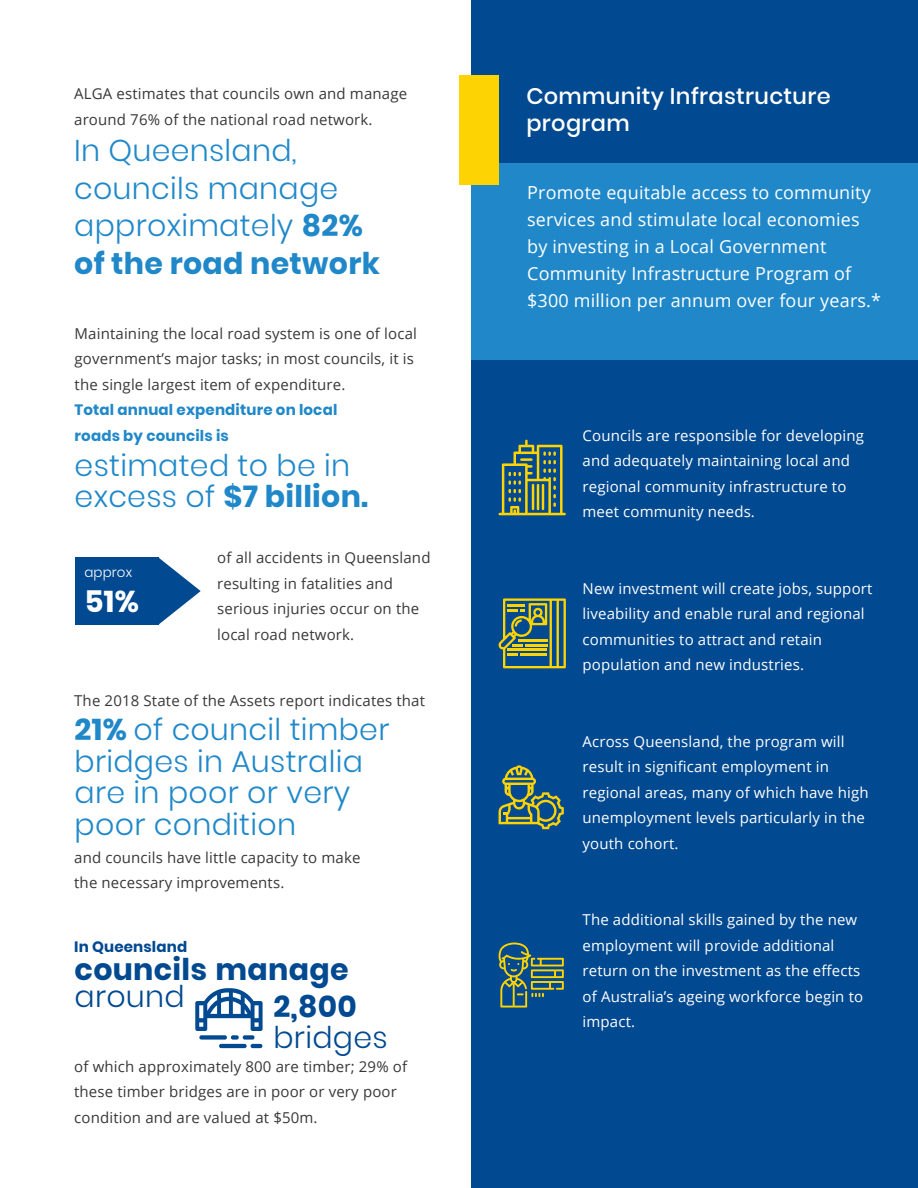
<style>
.page{position:relative;width:918px;height:1188px;background:#fff}
.page>*{position:absolute;margin:0;border:0;box-sizing:border-box;transform-origin:0 0}
.t1{font:300 30px/31.5px "Poppins";letter-spacing:.01em;color:#2088c9}
.t2{font:700 30px "Poppins";letter-spacing:.01em;color:#014990}
.t3{font:300 30px "Poppins";letter-spacing:.01em;color:#014990}
.t4{font:700 30px "Poppins";color:#fff}
.t5{font:500 22.5px/27px "Poppins";letter-spacing:.015em;color:#fff}
.t6{font:18px/27px "Open Sans";letter-spacing:.01em;color:#fff}
.t7{font:15px/25.5px "Open Sans";letter-spacing:.01em;color:#fff}
.t8{font:15px/25.5px "Open Sans";letter-spacing:.01em;color:#383839}
.t9{font:700 15px/25.5px "Poppins";letter-spacing:.01em;color:#2088c9}
.t10{font:700 15px "Poppins";letter-spacing:.01em;color:#014990}
.t11{font:300 13.5px "Poppins";letter-spacing:.01em;color:#fff}
.s1{font-weight:700}
</style>
<div class="page">
<div style="left:472px;top:0;width:446px;height:1188px;background:#014990"></div>
<div style="left:75px;top:557px;width:83px;height:68px;background:#014990"></div>
<svg style="left:158px;top:557px;width:43px;height:68px"></svg>
<div style="left:472px;top:163px;width:446px;height:196px;background:#2088c9"></div>
<div style="left:459px;top:75px;width:40px;height:109px;background:#fed304"></div>
<svg style="left:195px;top:988px;width:68px;height:43px"></svg>
<hr style="left:219px;top:1044px;width:28px;height:4px;background:#014990;border-radius:2px">
<div style="left:243px;top:1035px;width:12px;height:5px;background:#014990;border-radius:2px"></div>
<div style="left:231px;top:1035px;width:8px;height:5px;background:#014990;border-radius:2px"></div>
<hr style="left:251px;top:1044px;width:11px;height:4px;background:#014990;border-radius:2px">
<div style="left:199px;top:1035px;width:28px;height:5px;background:#014990;border-radius:2px"></div>
<svg style="left:499px;top:765px;width:65px;height:64px"></svg>
<svg style="left:499px;top:440px;width:67px;height:75px"></svg>
<svg style="left:498px;top:598px;width:68px;height:70px"></svg>
<hr style="left:520px;top:653px;width:27px;height:3px;background:#ffd400">
<svg style="left:498px;top:942px;width:66px;height:66px"></svg>
<p class="t8" style="left:74px;top:80px;width:335px">ALGA estimates that councils own and manage around 76% of the national road network.</p>
<h1 class="t1" style="left:74px;top:132px;width:307px;line-height:37.5px">In Queensland, councils manage approximately <span class="s1">82% of the road network</span></h1>
<p class="t8" style="left:75px;top:320px;width:344px">Maintaining the local road system is one of local government’s major tasks; in most councils, it is the single largest item of expenditure.</p>
<p class="t9" style="left:75px;top:397px;width:264px">Total annual expenditure on local roads by councils is</p>
<h1 class="t1" style="left:75px;top:450px;width:295px">estimated to be in excess of <span class="s1">$7 billion.</span></h1>
<p class="t11" style="left:84px;top:564px;width:49px">approx</p>
<h1 class="t4" style="left:84px;top:584px;width:56px">51%</h1>
<p class="t8" style="left:217px;top:545px;width:215px">of all accidents in Queensland resulting in fatalities and serious injuries occur on the local road network.</p>
<p class="t8" style="left:74px;top:687px;width:352px">The 2018 State of the Assets report indicates that</p>
<h1 class="t1" style="left:75px;top:714px;width:316px"><span class="s1">21%</span> of council timber bridges in Australia are in poor or very poor condition</h1>
<p class="t8" style="left:74px;top:844px;width:288px">and councils have little capacity to make the necessary improvements.</p>
<p class="t10" style="left:74px;top:938px;width:115px">In Queensland</p>
<h1 class="t2" style="left:75px;top:952px;width:276px">councils manage</h1>
<h1 class="t3" style="left:75px;top:979px;width:112px">around</h1>
<h1 class="t2" style="left:273px;top:989px;width:85px">2,800</h1>
<h1 class="t3" style="left:273px;top:1020px;width:116px">bridges</h1>
<p class="t8" style="left:74px;top:1053px;width:335px">of which approximately 800 are timber; 29% of these timber bridges are in poor or very poor condition and are valued at $50m.</p>
<h2 class="t5" style="left:526px;top:83px;width:306px">Community Infrastructure program</h2>
<p class="t6" style="left:527px;top:178px;width:356px">Promote equitable access to community services and stimulate local economies by investing in a Local Government Community Infrastructure Program of $300 million per annum over four years.*</p>
<p class="t7" style="left:583px;top:422px;width:283px">Councils are responsible for developing and adequately maintaining local and regional community infrastructure to meet community needs.</p>
<p class="t7" style="left:583px;top:575px;width:291px">New investment will create jobs, support liveability and enable rural and regional communities to attract and retain population and new industries.</p>
<p class="t7" style="left:583px;top:728px;width:288px">Across Queensland, the program will result in significant employment in regional areas, many of which have high unemployment levels particularly in the youth cohort.</p>
<p class="t7" style="left:583px;top:907px;width:282px">The additional skills gained by the new employment will provide additional return on the investment as the effects of Australia’s ageing workforce begin to impact.</p>
</div>
